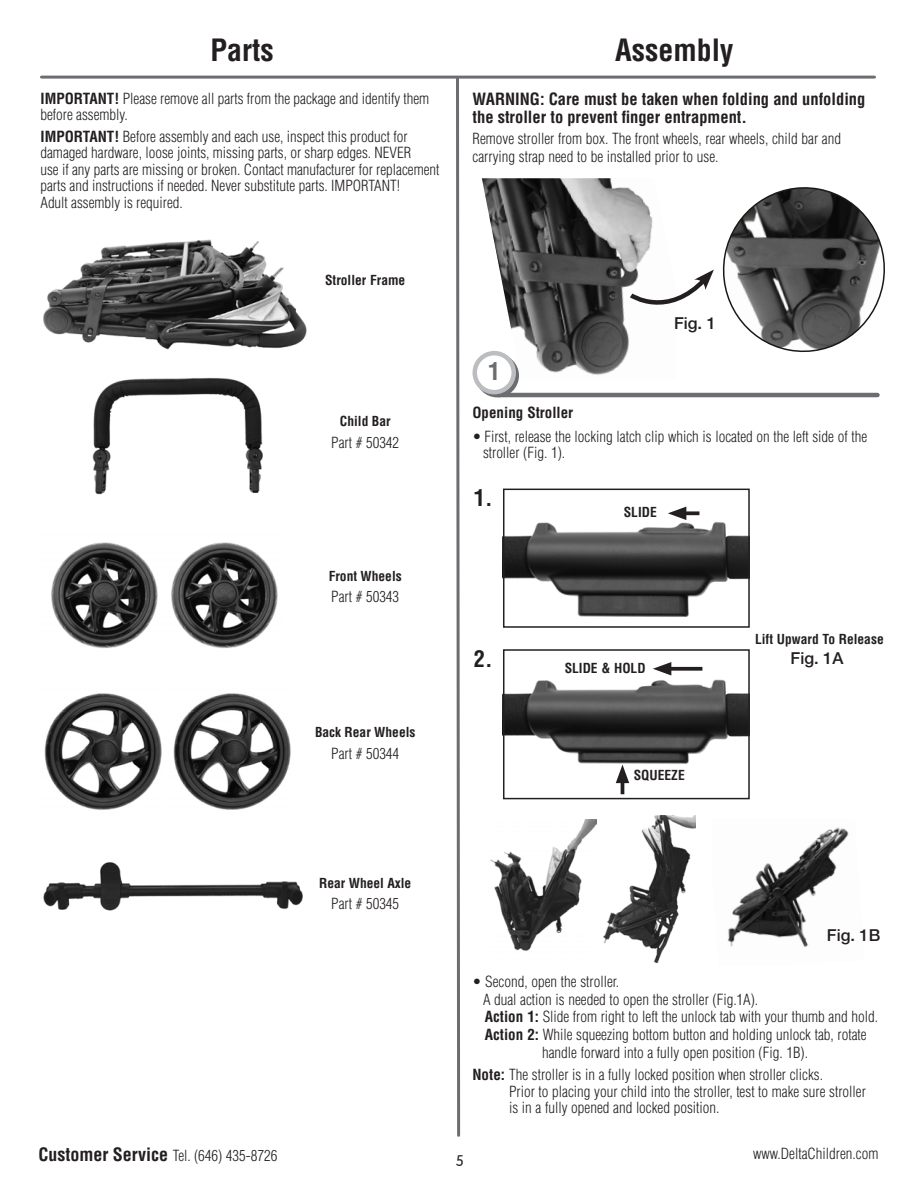
<style>
.page{position:relative;width:918px;height:1188px;background:#fff}
.page>*{position:absolute;margin:0;border:0;box-sizing:border-box;transform-origin:0 0}
.Headers{font:700 condensed 30px "Helvetica LT Std";color:#231f20}
.t1{font:700 condensed 24px "Helvetica LT Std";color:#6c6d70}
.Bullets{font:700 condensed 22.5px "Helvetica LT Std";color:#231f20}
.t2{font:700 condensed 18px "Helvetica LT Std";color:#231f20}
.t3{font:700 condensed 16.5px/18px "Helvetica LT Std";color:#231f20}
.t4{font:500 16.5px "Helvetica Neue LT Std";color:#231f20}
.Bullets-2{font:300 condensed 15px/18px "Helvetica LT Std";color:#231f20}
.Body_Copy{font:300 condensed 15px/16.5px "Helvetica LT Std";color:#231f20}
.Bullets-3{font:700 condensed 15px "Helvetica LT Std";color:#231f20}
.t5{font:300 15px "VAG Rounded";color:#231f20}
.Callouts{font:700 condensed 13.5px "Helvetica LT Std";color:#231f20}
.s1{font-weight:700}
</style>
<div class="page">
<hr style="left:41px;top:76px;width:834px;height:3px;background:#6c6d70">
<svg style="left:454px;top:78px;width:8px;height:1059px"></svg>
<img style="left:43px;top:239px;width:264px;height:111px">
<img style="left:92px;top:378px;width:171px;height:117px">
<img style="left:51px;top:542px;width:107px;height:106px">
<img style="left:171px;top:542px;width:107px;height:106px">
<img style="left:44px;top:693px;width:118px;height:117px">
<img style="left:173px;top:693px;width:118px;height:117px">
<img style="left:43px;top:862px;width:260px;height:49px">
<img style="left:482px;top:178px;width:145px;height:197px">
<img style="left:506px;top:506px;width:241px;height:111px">
<div style="left:503px;top:489px;width:247px;height:139px;border:2px solid #231f20"></div>
<svg style="left:686px;top:511px;width:13px;height:4px"></svg>
<svg style="left:668px;top:507px;width:18px;height:13px"></svg>
<img style="left:506px;top:662px;width:241px;height:133px">
<div style="left:503px;top:649px;width:247px;height:150px;border:2px solid #231f20"></div>
<svg style="left:671px;top:667px;width:31px;height:4px"></svg>
<svg style="left:653px;top:662px;width:18px;height:14px"></svg>
<hr style="left:621px;top:776px;width:3px;height:18px;background:#231f20">
<svg style="left:616px;top:765px;width:13px;height:18px"></svg>
<hr style="left:499px;top:393px;width:378px;height:4px;background:#6c6d70">
<svg style="left:478px;top:356px;width:39px;height:39px"></svg>
<div style="left:476px;top:354px;width:43px;height:43px;border:4px solid #6c6d70;border-radius:50%"></div>
<div style="left:475px;top:353px;width:39px;height:39px;background:#fff;border-radius:50%"></div>
<div style="left:472px;top:351px;width:44px;height:43px;border:4px solid #bcbdc0;border-radius:50%"></div>
<img style="left:603px;top:815px;width:92px;height:149px">
<img style="left:728px;top:827px;width:121px;height:120px">
<img style="left:490px;top:819px;width:107px;height:132px">
<svg style="left:627px;top:187px;width:258px;height:166px"></svg>
<p class="Headers" style="left:211px;top:31px;width:65px">Parts</p>
<p class="Body_Copy" style="left:40px;top:90px;width:390px"><span class="s1">IMPORTANT!</span> Please remove all parts from the package and identify them before assembly.</p>
<p class="Body_Copy" style="left:40px;top:128px;width:401px"><span class="s1">IMPORTANT!</span> Before assembly and each use, inspect this product for damaged hardware, loose joints, missing parts, or sharp edges. NEVER<br>use if any parts are missing or broken. Contact manufacturer for replacement parts and instructions if needed. Never substitute parts. IMPORTANT!<br>Adult assembly is required.</p>
<p class="Callouts" style="left:325px;top:272px;width:82px">Stroller Frame</p>
<p class="Callouts" style="left:340px;top:413px;width:52px">Child Bar</p>
<p class="Bullets-2" style="left:331px;top:433px;width:70px">Part # 50342</p>
<p class="Callouts" style="left:329px;top:568px;width:75px">Front Wheels</p>
<p class="Bullets-2" style="left:331px;top:588px;width:70px">Part # 50343</p>
<p class="Callouts" style="left:315px;top:724px;width:102px">Back Rear Wheels</p>
<p class="Bullets-2" style="left:331px;top:744px;width:70px">Part # 50344</p>
<p class="Headers" style="left:615px;top:31px;width:120px">Assembly</p>
<p class="t3" style="left:472px;top:90px;width:394px">WARNING: Care must be taken when folding and unfolding the stroller to prevent finger entrapment.</p>
<p class="Bullets-2" style="left:472px;top:129px;width:370px">Remove stroller from box. The front wheels, rear wheels, child bar and</p>
<p class="Bullets-2" style="left:472px;top:147px;width:248px">carrying strap need to be installed prior to use.</p>
<p class="t1" style="left:488px;top:357px;width:13px">1</p>
<p class="Bullets-3" style="left:472px;top:403px;width:102px">Opening Stroller</p>
<p class="t4" style="left:674px;top:314px;width:43px">Fig. 1</p>
<p class="Bullets-2" style="left:483px;top:428px;width:386px;line-height:16.5px;text-indent:-10px">• First, release the locking latch clip which is located on the left side of the stroller (Fig. 1).</p>
<p class="Bullets" style="left:474px;top:484px;width:20px">1.</p>
<p class="Bullets" style="left:474px;top:645px;width:20px">2.</p>
<p class="Callouts" style="left:624px;top:504px;width:35px">SLIDE</p>
<p class="Callouts" style="left:565px;top:660px;width:82px">SLIDE &amp; HOLD</p>
<p class="Callouts" style="left:634px;top:767px;width:53px">SQUEEZE</p>
<p class="Callouts" style="left:755px;top:631px;width:130px">Lift Upward To Release</p>
<p class="t4" style="left:791px;top:648px;width:54px">Fig. 1A</p>
<p class="Callouts" style="left:319px;top:874px;width:94px">Rear Wheel Axle</p>
<p class="Bullets-2" style="left:331px;top:895px;width:70px">Part # 50345</p>
<p class="t4" style="left:827px;top:926px;width:55px">Fig. 1B</p>
<p class="Bullets-2" style="left:483px;top:972px;width:277px;text-indent:-10px">• Second, open the stroller.<br>A dual action is needed to open the stroller (Fig.1A).</p>
<p class="Bullets-2" style="left:485px;top:1008px;width:395px"><span class="s1">Action 1:</span> Slide from right to left the unlock tab with your thumb and hold.</p>
<p class="Bullets-2" style="left:485px;top:1026px;width:383px"><span class="s1">Action 2:</span> While squeezing bottom button and holding unlock tab, rotate</p>
<p class="Bullets-2" style="left:542px;top:1043px;width:268px">handle forward into a fully open position (Fig. 1B).</p>
<p class="Bullets-2" style="left:472px;top:1066px;width:352px"><span class="s1">Note:</span> The stroller is in a fully locked position when stroller clicks.</p>
<p class="Bullets-2" style="left:509px;top:1082px;width:358px">Prior to placing your child into the stroller, test to make sure stroller</p>
<p class="Bullets-2" style="left:509px;top:1099px;width:212px">is in a fully opened and locked position.</p>
<p class="t2" style="left:38px;top:1143px;width:131px">Customer Service</p>
<p class="t5" style="left:456px;top:1152px;width:10px">5</p>
<p class="Body_Copy" style="left:173px;top:1147px;width:106px">Tel. (646) 435-8726</p>
<p class="Body_Copy" style="left:753px;top:1145px;width:127px">www.DeltaChildren.com</p>
</div>
